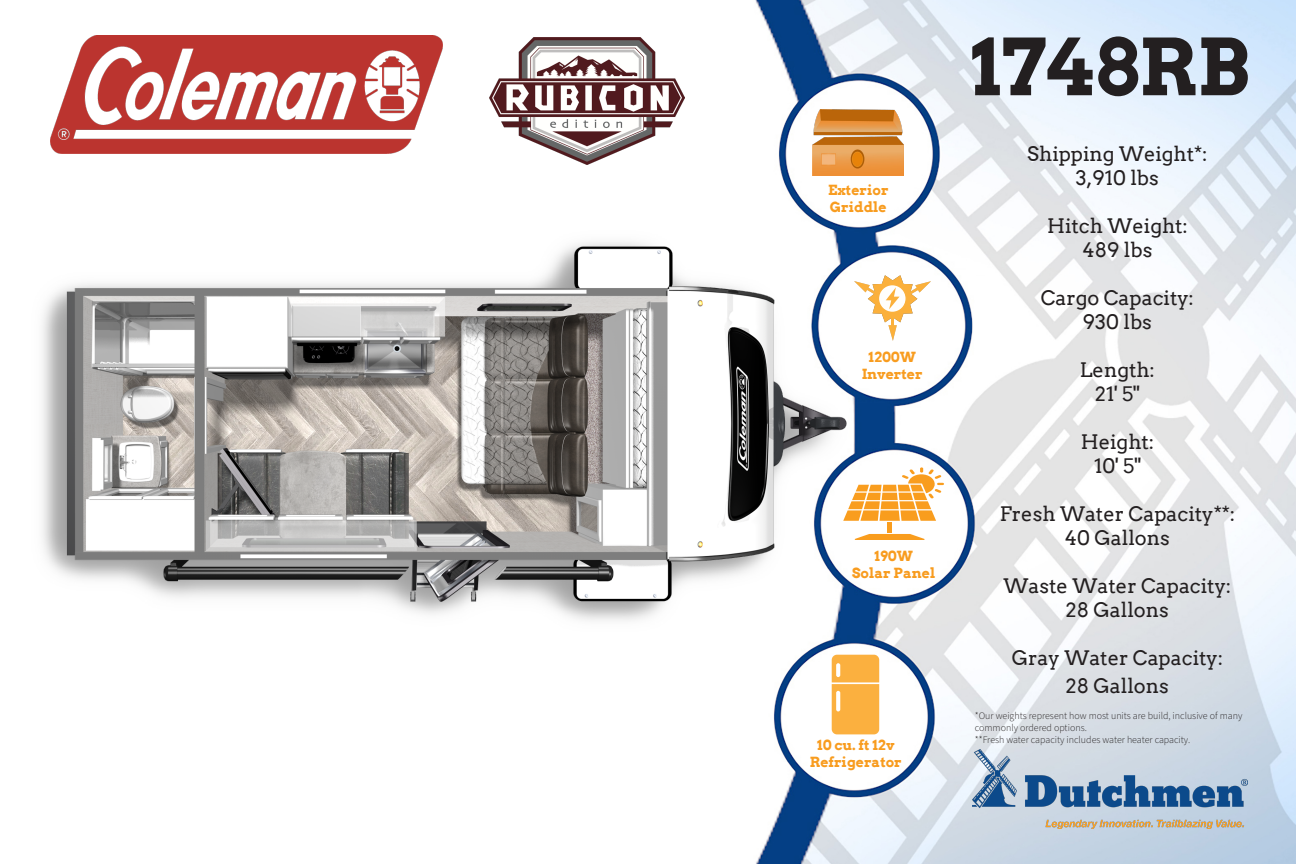
<style>
.page{position:relative;width:1296px;height:864px;background:#fff}
.page>*{position:absolute;margin:0;border:0;box-sizing:border-box;transform-origin:0 0}
.t1{font:700 78px "Arvo";color:#231f20}
.t2{font:20px "Arvo";color:#231f20}
.t3{font:700 14px "Arvo";color:#f89c1f}
.t4{font:300 10px "Source Sans Pro";color:#231f20}
</style>
<div class="page">
<img style="left:50px;top:0;width:1246px;height:864px">
<img style="left:490px;top:38px;width:195px;height:126px">
<svg style="left:893px;top:275px;width:38px;height:66px"></svg>
<svg style="left:893px;top:534px;width:32px;height:6px"></svg>
<svg style="left:893px;top:467px;width:51px;height:54px"></svg>
<svg style="left:832px;top:655px;width:47px;height:79px;background:#fbb44a"></svg>
<img style="left:973px;top:749px;width:275px;height:80px">
<img style="left:42px;top:214px;width:851px;height:432px">
<img style="left:51px;top:35px;width:391px;height:118px">
<img style="left:813px;top:110px;width:91px;height:65px">
<p class="t3" style="left:828px;top:181px;width:62px">Exterior</p>
<p class="t3" style="left:830px;top:198px;width:58px">Griddle</p>
<p class="t3" style="left:868px;top:349px;width:49px">1200W</p>
<p class="t3" style="left:862px;top:365px;width:62px">Inverter</p>
<p class="t3" style="left:875px;top:548px;width:40px">190W</p>
<p class="t3" style="left:852px;top:564px;width:85px">Solar Panel</p>
<p class="t3" style="left:817px;top:736px;width:79px">10 cu. ft 12v</p>
<p class="t3" style="left:810px;top:753px;width:93px">Refrigerator</p>
<p class="t1" style="left:971px;top:18px;width:281px">1748RB</p>
<p class="t2" style="left:1027px;top:141px;width:182px">Shipping Weight*:</p>
<p class="t2" style="left:1076px;top:165px;width:84px">3,910 lbs</p>
<p class="t2" style="left:1047px;top:213px;width:142px">Hitch Weight:</p>
<p class="t2" style="left:1082px;top:237px;width:71px">489 lbs</p>
<p class="t2" style="left:1041px;top:285px;width:155px">Cargo Capacity:</p>
<p class="t2" style="left:1083px;top:309px;width:71px">930 lbs</p>
<p class="t2" style="left:1080px;top:357px;width:76px">Length:</p>
<p class="t2" style="left:1095px;top:381px;width:46px">21' 5"</p>
<p class="t2" style="left:1081px;top:429px;width:75px">Height:</p>
<p class="t2" style="left:1094px;top:453px;width:48px">10' 5"</p>
<p class="t2" style="left:1000px;top:501px;width:237px">Fresh Water Capacity**:</p>
<p class="t2" style="left:1065px;top:525px;width:106px">40 Gallons</p>
<p class="t2" style="left:1004px;top:573px;width:229px">Waste Water Capacity:</p>
<p class="t2" style="left:1066px;top:597px;width:104px">28 Gallons</p>
<p class="t2" style="left:1012px;top:645px;width:213px">Gray Water Capacity:</p>
<p class="t2" style="left:1066px;top:674px;width:104px">28 Gallons</p>
<p class="t4" style="left:975px;top:709px;width:269px">*Our weights represent how most units are build, inclusive of many</p>
<p class="t4" style="left:975px;top:721px;width:113px">commonly ordered options.</p>
<p class="t4" style="left:975px;top:733px;width:217px">**Fresh water capacity includes water heater capacity.</p>
</div>
